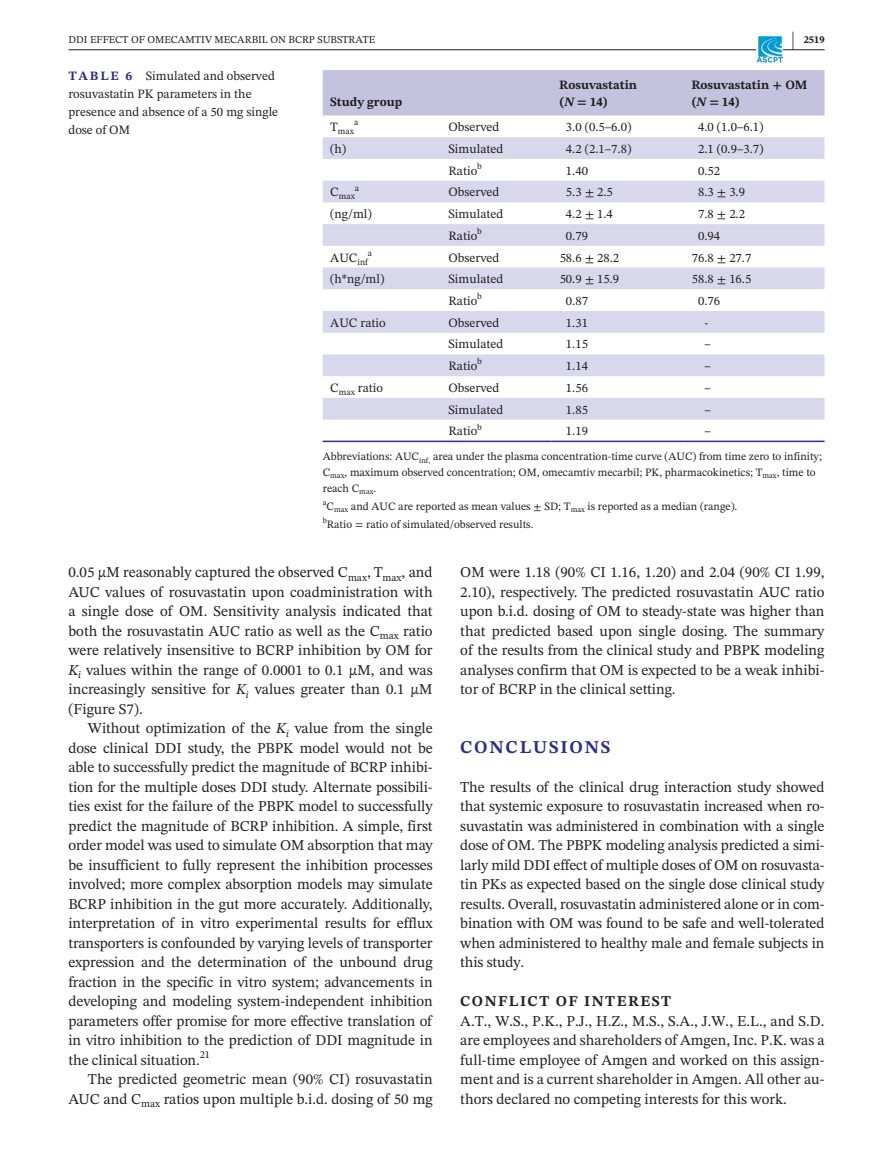
<style>
.page{position:relative;width:893px;height:1174px;background:#fff}
.page>*{position:absolute;margin:0;border:0;box-sizing:border-box;transform-origin:0 0}
.t1{font:700 21px "STIX Two Text";color:#231f20;scale:.42 1}
.t2{font:700 18px "STIX Two Text";letter-spacing:.1em;color:#2c2d8c}
.t3{font:15px/19.5px "STIX Two Text";color:#231f20;text-align:justify}
.t4{font:700 15px "STIX Two Text";letter-spacing:.1em;color:#231f20}
.t5{font:12.75px/18px "STIX Two Text";color:#231f20}
.t6{font:700 12.75px/17.2px "STIX Two Text";color:#231f20}
.t7{font:11.25px/15.8px "STIX Two Text";color:#231f20}
.t8{font:10.5px "STIX Two Text";color:#231f20}
.t9{font:700 10.5px "STIX Two Text";color:#231f20}
.t10{font:8.85px "STIX Two Text";color:#231f20}
.t11{font:7.8px "STIX Two Text";color:#231f20}
.s1{font-weight:700;color:#2c2d8c}
.s2{font-style:italic}
</style>
<div class="page">
<hr style="left:68px;top:49px;width:756px;height:1px;background:#231f20">
<img style="left:757px;top:37px;width:25px;height:25px">
<div style="left:323px;top:70px;width:501px;height:45px;background:#c4c2df"></div>
<svg style="left:323px;top:137px;width:501px;height:282px;fill:#d9d7eb"></svg>
<hr style="left:323px;top:440px;width:118px;height:2px;background:#2c2d8c">
<hr style="left:441px;top:440px;width:111px;height:2px;background:#2c2d8c">
<hr style="left:552px;top:440px;width:132px;height:2px;background:#2c2d8c">
<hr style="left:684px;top:440px;width:140px;height:2px;background:#2c2d8c">
<h1 class="t1" style="left:792px;top:24px;width:8px">|</h1>
<p class="t8" style="left:68px;top:32px;width:308px">DDI EFFECT OF OMECAMTIV MECARBIL ON BCRP SUBSTRATE</p>
<p class="t9" style="left:804px;top:32px;width:22px">2519</p>
<p class="t5" style="left:68px;top:66px;width:211px"><span class="s1">TABLE 6</span> Simulated and observed rosuvastatin PK parameters in the presence and absence of a 50 mg single dose of OM</p>
<p class="t6" style="left:330px;top:94px;width:73px">Study group</p>
<p class="t6" style="left:559px;top:76px;width:79px">Rosuvastatin (<span class="s2">N</span> = 14)</p>
<p class="t6" style="left:691px;top:76px;width:118px">Rosuvastatin + OM (<span class="s2">N</span> = 14)</p>
<p class="t10" style="left:330px;top:125px;width:25px"><sup>T</sup>max</p>
<p class="t10" style="left:354px;top:116px;width:6px">a</p>
<p class="t5" style="left:449px;top:118px;width:52px">Observed</p>
<p class="t5" style="left:566px;top:118px;width:67px">3.0 (0.5–6.0)</p>
<p class="t5" style="left:698px;top:118px;width:67px">4.0 (1.0–6.1)</p>
<p class="t5" style="left:330px;top:140px;width:18px">(h)</p>
<p class="t5" style="left:449px;top:140px;width:56px">Simulated</p>
<p class="t5" style="left:566px;top:140px;width:67px">4.2 (2.1–7.8)</p>
<p class="t5" style="left:698px;top:140px;width:67px">2.1 (0.9–3.7)</p>
<p class="t5" style="left:449px;top:161px;width:35px">Ratio<sup>b</sup></p>
<p class="t5" style="left:566px;top:161px;width:24px">1.40</p>
<p class="t5" style="left:698px;top:161px;width:24px">0.52</p>
<p class="t10" style="left:330px;top:190px;width:26px"><sup>C</sup>max</p>
<p class="t10" style="left:355px;top:181px;width:6px">a</p>
<p class="t5" style="left:449px;top:183px;width:52px">Observed</p>
<p class="t5" style="left:566px;top:183px;width:48px">5.3 ± 2.5</p>
<p class="t5" style="left:698px;top:183px;width:48px">8.3 ± 3.9</p>
<p class="t5" style="left:330px;top:205px;width:43px">(ng/ml)</p>
<p class="t5" style="left:449px;top:205px;width:56px">Simulated</p>
<p class="t5" style="left:566px;top:205px;width:48px">4.2 ± 1.4</p>
<p class="t5" style="left:698px;top:205px;width:48px">7.8 ± 2.2</p>
<p class="t5" style="left:449px;top:226px;width:35px">Ratio<sup>b</sup></p>
<p class="t5" style="left:566px;top:226px;width:24px">0.79</p>
<p class="t5" style="left:698px;top:226px;width:24px">0.94</p>
<p class="t5" style="left:330px;top:248px;width:39px">AUC<sub>inf</sub></p>
<p class="t10" style="left:368px;top:246px;width:6px">a</p>
<p class="t5" style="left:449px;top:248px;width:52px">Observed</p>
<p class="t5" style="left:560px;top:248px;width:61px">58.6 ± 28.2</p>
<p class="t5" style="left:692px;top:248px;width:61px">76.8 ± 27.7</p>
<p class="t5" style="left:330px;top:270px;width:56px">(h*ng/ml)</p>
<p class="t5" style="left:449px;top:270px;width:56px">Simulated</p>
<p class="t5" style="left:560px;top:270px;width:61px">50.9 ± 15.9</p>
<p class="t5" style="left:692px;top:270px;width:61px">58.8 ± 16.5</p>
<p class="t5" style="left:449px;top:292px;width:35px">Ratio<sup>b</sup></p>
<p class="t5" style="left:566px;top:292px;width:24px">0.87</p>
<p class="t5" style="left:698px;top:292px;width:24px">0.76</p>
<p class="t5" style="left:330px;top:313px;width:57px">AUC ratio</p>
<p class="t5" style="left:449px;top:313px;width:52px">Observed</p>
<p class="t5" style="left:566px;top:313px;width:24px">1.31</p>
<p class="t5" style="left:704px;top:313px;width:6px">-</p>
<p class="t5" style="left:449px;top:335px;width:56px">Simulated</p>
<p class="t5" style="left:566px;top:335px;width:24px">1.15</p>
<p class="t5" style="left:704px;top:335px;width:8px">–</p>
<p class="t5" style="left:449px;top:357px;width:35px">Ratio<sup>b</sup></p>
<p class="t5" style="left:566px;top:357px;width:24px">1.14</p>
<p class="t5" style="left:704px;top:357px;width:8px">–</p>
<p class="t5" style="left:330px;top:378px;width:54px">C<sub>max</sub> ratio</p>
<p class="t5" style="left:449px;top:378px;width:52px">Observed</p>
<p class="t5" style="left:566px;top:378px;width:24px">1.56</p>
<p class="t5" style="left:704px;top:378px;width:8px">–</p>
<p class="t5" style="left:449px;top:400px;width:56px">Simulated</p>
<p class="t5" style="left:566px;top:400px;width:24px">1.85</p>
<p class="t5" style="left:704px;top:400px;width:8px">–</p>
<p class="t5" style="left:449px;top:422px;width:35px">Ratio<sup>b</sup></p>
<p class="t5" style="left:566px;top:422px;width:24px">1.19</p>
<p class="t5" style="left:704px;top:422px;width:8px">–</p>
<p class="t7" style="left:323px;top:448px;width:501px">Abbreviations: AUC<sub>inf,</sub> area under the plasma concentration-time curve (AUC) from time zero to infinity;<br>C<sub>max</sub>, maximum observed concentration; OM, omecamtiv mecarbil; PK, pharmacokinetics; T<sub>max</sub>, time to reach C<sub>max</sub>.</p>
<p class="t11" style="left:323px;top:496px;width:5px">a</p>
<p class="t7" style="left:326px;top:498px;width:412px">C<sub>max</sub> and AUC are reported as mean values ± SD; T<sub>max</sub> is reported as a median (range).</p>
<p class="t11" style="left:323px;top:514px;width:6px">b</p>
<p class="t7" style="left:327px;top:516px;width:208px">Ratio = ratio of simulated/observed results.</p>
<p class="t3" style="left:68px;top:562px;width:366px">0.05 µM reasonably captured the observed C<sub>max</sub>, T<sub>max</sub>, and AUC values of rosuvastatin upon coadministration with a single dose of OM. Sensitivity analysis indicated that both the rosuvastatin AUC ratio as well as the C<sub>max</sub> ratio were relatively insensitive to BCRP inhibition by OM for <span class="s2">K</span><sub>i</sub> values within the range of 0.0001 to 0.1 µM, and was increasingly sensitive for <span class="s2">K</span><sub>i</sub> values greater than 0.1 µM (Figure S7).</p>
<p class="t3" style="left:68px;top:718px;width:366px;text-indent:19px">Without optimization of the <span class="s2">K</span><sub>i</sub> value from the single dose clinical DDI study, the PBPK model would not be able to successfully predict the magnitude of BCRP inhibi&shy;tion for the multiple doses DDI study. Alternate possibili&shy;ties exist for the failure of the PBPK model to successfully predict the magnitude of BCRP inhibition. A simple, first order model was used to simulate OM absorption that may be insufficient to fully represent the inhibition processes involved; more complex absorption models may simulate BCRP inhibition in the gut more accurately. Additionally, interpretation of in vitro experimental results for efflux transporters is confounded by varying levels of transporter expression and the determination of the unbound drug fraction in the specific in vitro system; advancements in developing and modeling system-independent inhibition parameters offer promise for more effective translation of in vitro inhibition to the prediction of DDI magnitude in the clinical situation.<sup>21</sup></p>
<p class="t3" style="left:68px;top:1069px;width:366px;text-align:right">The predicted geometric mean (90% CI) rosuvastatin<br>AUC and C<sub>max</sub> ratios upon multiple b.i.d. dosing of 50 mg</p>
<p class="t3" style="left:460px;top:562px;width:366px">OM were 1.18 (90% CI 1.16, 1.20) and 2.04 (90% CI 1.99, 2.10), respectively. The predicted rosuvastatin AUC ratio upon b.i.d. dosing of OM to steady-state was higher than that predicted based upon single dosing. The summary of the results from the clinical study and PBPK modeling analyses confirm that OM is expected to be a weak inhibi&shy;tor of BCRP in the clinical setting.</p>
<p class="t2" style="left:460px;top:734px;width:152px">CONCLUSIONS</p>
<p class="t3" style="left:460px;top:777px;width:366px">The results of the clinical drug interaction study showed that systemic exposure to rosuvastatin increased when ro&shy;suvastatin was administered in combination with a single dose of OM. The PBPK modeling analysis predicted a simi&shy;larly mild DDI effect of multiple doses of OM on rosuvasta&shy;tin PKs as expected based on the single dose clinical study results. Overall, rosuvastatin administered alone or in com&shy;bination with OM was found to be safe and well-tolerated when administered to healthy male and female subjects in this study.</p>
<p class="t4" style="left:460px;top:990px;width:212px">CONFLICT OF INTEREST</p>
<p class="t3" style="left:460px;top:1011px;width:366px">A.T., W.S., P.K., P.J., H.Z., M.S., S.A., J.W., E.L., and S.D. are employees and shareholders of Amgen, Inc. P.K. was a full-time employee of Amgen and worked on this assign&shy;ment and is a current shareholder in Amgen. All other au&shy;thors declared no competing interests for this work.</p>
</div>
